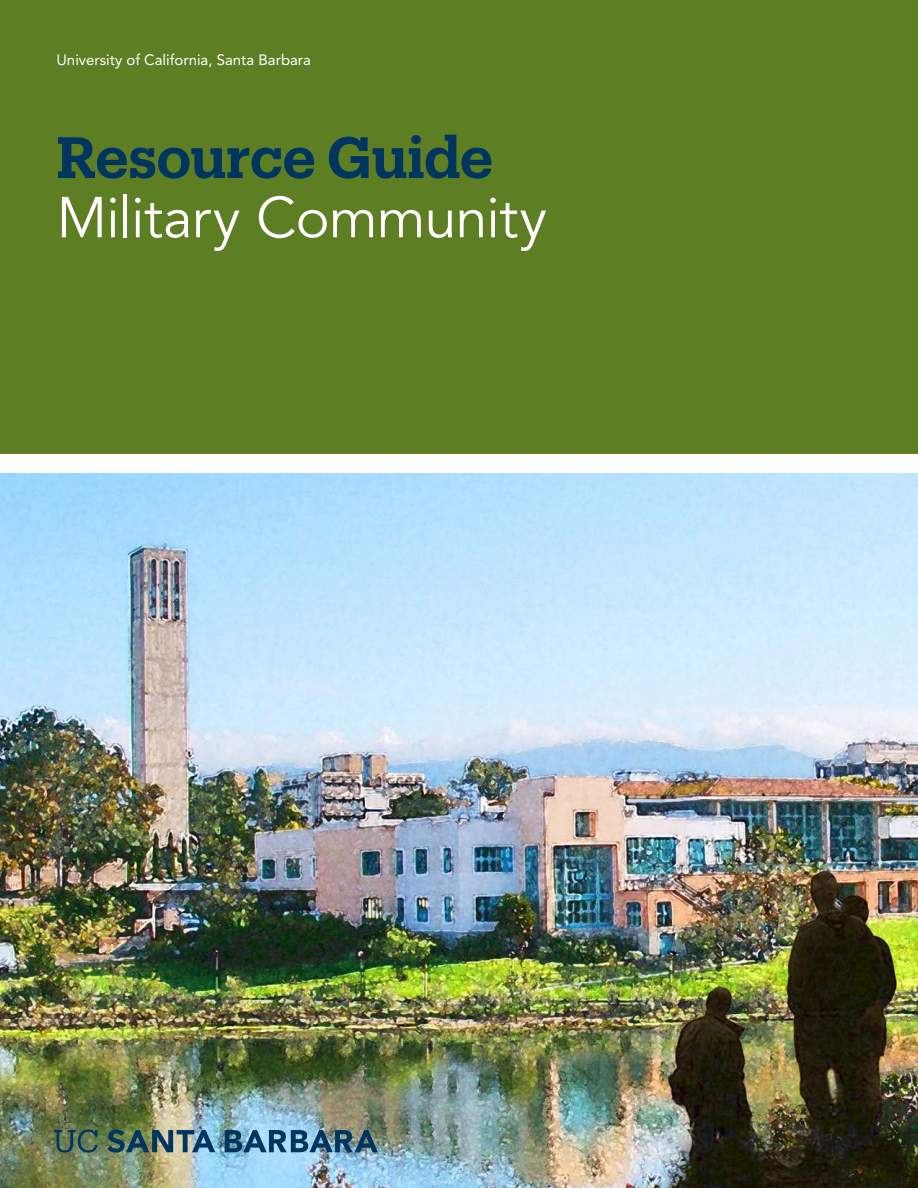
<style>
.page{position:relative;width:918px;height:1188px;background:#fff}
.page>*{position:absolute;margin:0;border:0;box-sizing:border-box;transform-origin:0 0}
.t1{font:57px "Avenir LT Std";letter-spacing:-.01em;color:#fff}
.t2{font:600 57px "Produkt";letter-spacing:-.01em;color:#003560}
.table_body{font:15px "Avenir LT Std";color:#fff}
</style>
<div class="page">
<img style="left:0;top:474px;width:918px;height:714px">
<div style="left:0;top:0;width:918px;height:464px;background:#5e7e23"></div>
<div style="left:0;top:455px;width:918px;height:17px;background:#fff"></div>
<svg style="left:225px;top:1130px;width:153px;height:22px;background:#467390"></svg>
<svg style="left:54px;top:1130px;width:44px;height:23px"></svg>
<svg style="left:107px;top:1130px;width:108px;height:23px;background:#55767a"></svg>
<p class="table_body" style="left:56px;top:51px;width:256px">University of California, Santa Barbara</p>
<p class="t2" style="left:56px;top:117px;width:438px">Resource Guide</p>
<p class="t1" style="left:56px;top:184px;width:492px">Military Community</p>
</div>
